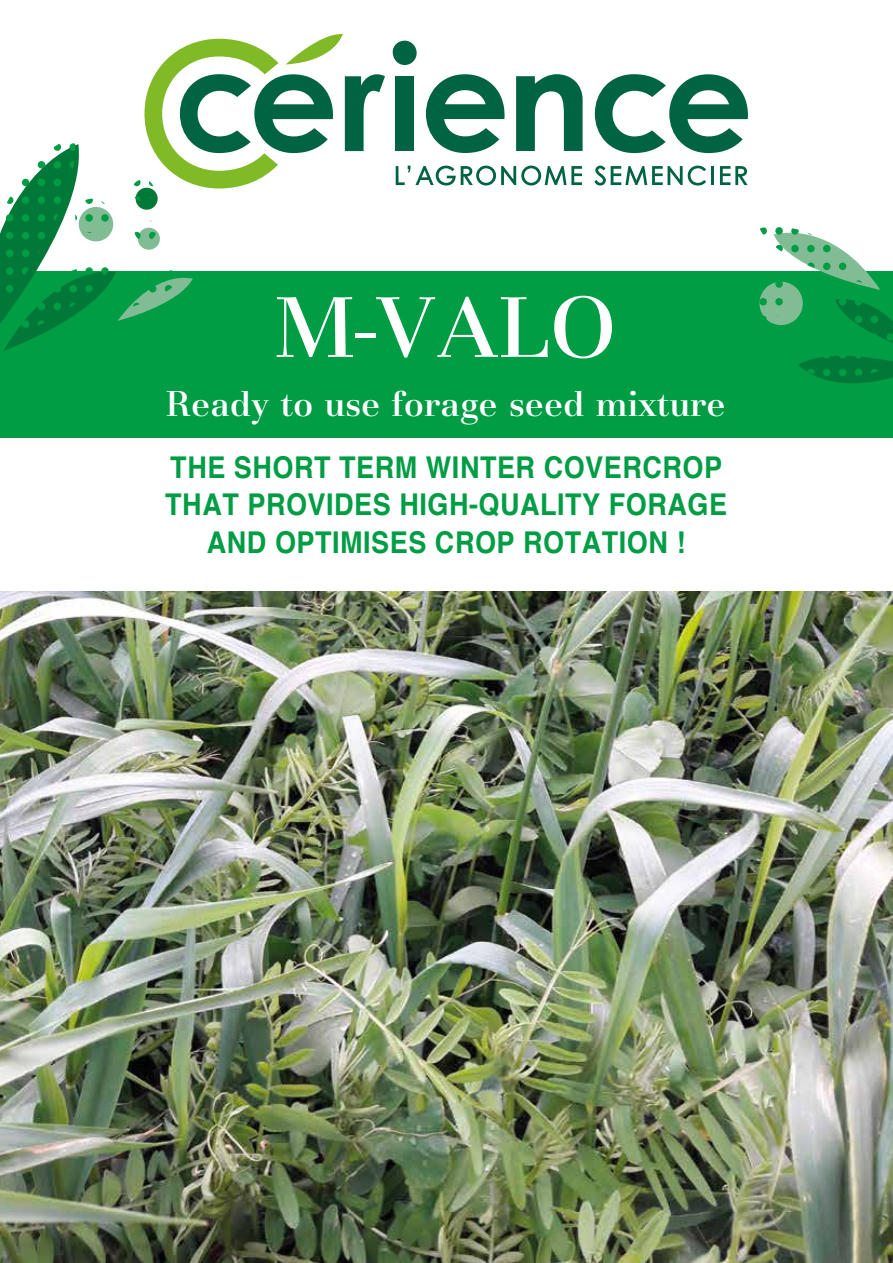
<style>
.page{position:relative;width:893px;height:1263px;background:#fff}
.page>*{position:absolute;margin:0;border:0;box-sizing:border-box;transform-origin:0 0}
.t1{font:500 89.4px "Basilia Std";color:#fff}
.t2{font:500 37.5px "Basilia Std";color:#fff}
.t3{font:700 30px/37.5px "Helvetica";letter-spacing:.02em;color:#009d45;text-align:center;scale:.9 1}
</style>
<div class="page">
<img style="left:0;top:591px;width:893px;height:672px">
<div style="left:0;top:271px;width:893px;height:173px;background:#009d45"></div>
<svg style="left:396px;top:166px;width:186px;height:20px"></svg>
<svg style="left:594px;top:166px;width:112px;height:20px"></svg>
<hr style="left:711px;top:166px;width:3px;height:19px;background:#006342">
<svg style="left:720px;top:166px;width:27px;height:19px"></svg>
<div style="left:393px;top:41px;width:24px;height:24px;background:#006342;border-radius:50%"></div>
<div style="left:395px;top:76px;width:19px;height:75px;background:#006342"></div>
<svg style="left:426px;top:74px;width:78px;height:79px"></svg>
<svg style="left:516px;top:74px;width:67px;height:77px"></svg>
<svg style="left:595px;top:74px;width:153px;height:79px"></svg>
<div style="left:0;top:438px;width:893px;height:152px;background:#fff"></div>
<svg style="left:0;top:34px;width:385px;height:317px"></svg>
<svg style="left:759px;top:227px;width:134px;height:156px"></svg>
<h1 class="t1" style="left:275px;top:277px;width:344px">M-VALO</h1>
<p class="t2" style="left:166px;top:383px;width:561px">Ready to use forage seed mixture</p>
<p class="t3" style="left:165px;top:450px;width:626px">THE SHORT TERM WINTER COVERCROP<br>THAT PROVIDES HIGH-QUALITY FORAGE<br>AND OPTIMISES CROP ROTATION !</p>
</div>
